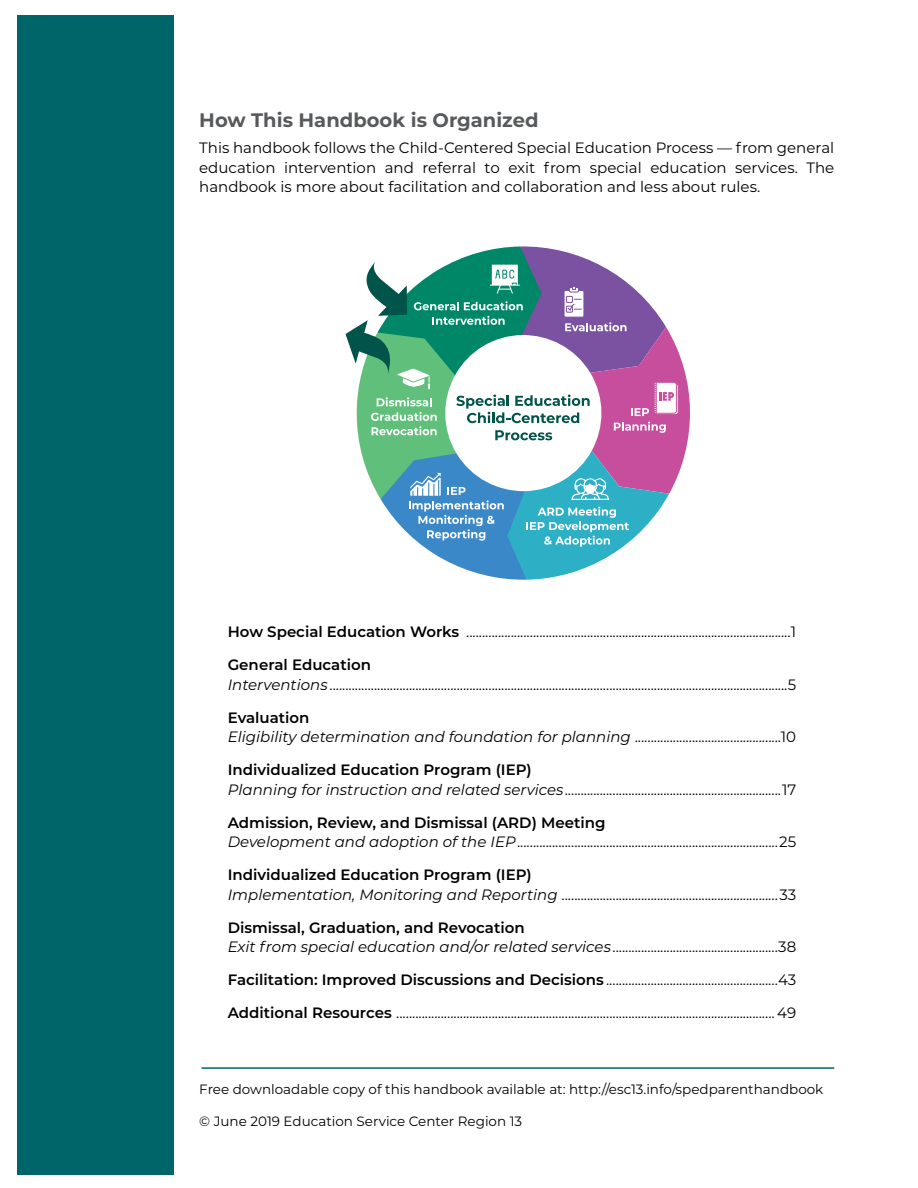
<style>
.page{position:relative;width:918px;height:1188px;background:#fff}
.page>*{position:absolute;margin:0;border:0;box-sizing:border-box;transform-origin:0 0}
.t1{font:700 19.5px "Montserrat";color:#58595b}
.t2{font:15px/19.5px "Montserrat";color:#000}
.t3{font:italic 15px/19.5px "Montserrat";color:#000}
.t4{font:13.5px "Montserrat";color:#000}
.s1{font-weight:600}
.s2{font-style:italic}
.s3{font-weight:600;font-style:normal}
.s4{font-style:normal}
</style>
<div class="page">
<div style="left:17px;top:15px;width:157px;height:1159px;background:#006568"></div>
<svg style="left:346px;top:246px;width:344px;height:334px"></svg>
<hr style="left:202px;top:1067px;width:632px;height:2px;background:#006568">
<h1 class="t1" style="left:199px;top:106px;width:341px">How This Handbook is Organized</h1>
<p class="t2" style="left:199px;top:138px;width:637px;text-align:justify">This handbook follows the Child-Centered Special Education Process — from general education intervention and referral to exit from special education services. The handbook is more about facilitation and collaboration and less about rules.</p>
<p class="t2" style="left:228px;top:622px;width:570px"><span class="s1">How Special Education Works</span> ......................................................................................................1</p>
<p class="t2" style="left:228px;top:655px;width:570px"><span class="s1">General Education<br></span><span class="s2">Interventions</span>................................................................................................................................................5</p>
<p class="t3" style="left:228px;top:707px;width:570px"><span class="s3">Evaluation<br></span>Eligibility determination and foundation for planning <span class="s4">..............................................10</span></p>
<p class="t2" style="left:228px;top:760px;width:570px"><span class="s1">Individualized Education Program (IEP)<br></span><span class="s2">Planning for instruction and related services</span>....................................................................17</p>
<p class="t2" style="left:228px;top:812px;width:570px"><span class="s1">Admission, Review, and Dismissal (ARD) Meeting<br></span><span class="s2">Development and adoption of the IEP</span>..................................................................................25</p>
<p class="t2" style="left:228px;top:865px;width:570px"><span class="s1">Individualized Education Program (IEP)<br></span><span class="s2">Implementation, Monitoring and Reporting</span> ....................................................................33</p>
<p class="t2" style="left:228px;top:917px;width:570px"><span class="s1">Dismissal, Graduation, and Revocation<br></span><span class="s2">Exit from special education and/or related services</span>....................................................38</p>
<p class="t2" style="left:228px;top:970px;width:570px"><span class="s1">Facilitation: Improved Discussions and Decisions</span> ......................................................43</p>
<p class="t2" style="left:228px;top:1003px;width:570px"><span class="s1">Additional Resources</span> ....................................................................................................................... 49</p>
<p class="t4" style="left:199px;top:1080px;width:626px">Free downloadable copy of this handbook available at: http://esc13.info/spedparenthandbook</p>
<p class="t4" style="left:199px;top:1112px;width:324px">© June 2019 Education Service Center Region 13</p>
</div>
